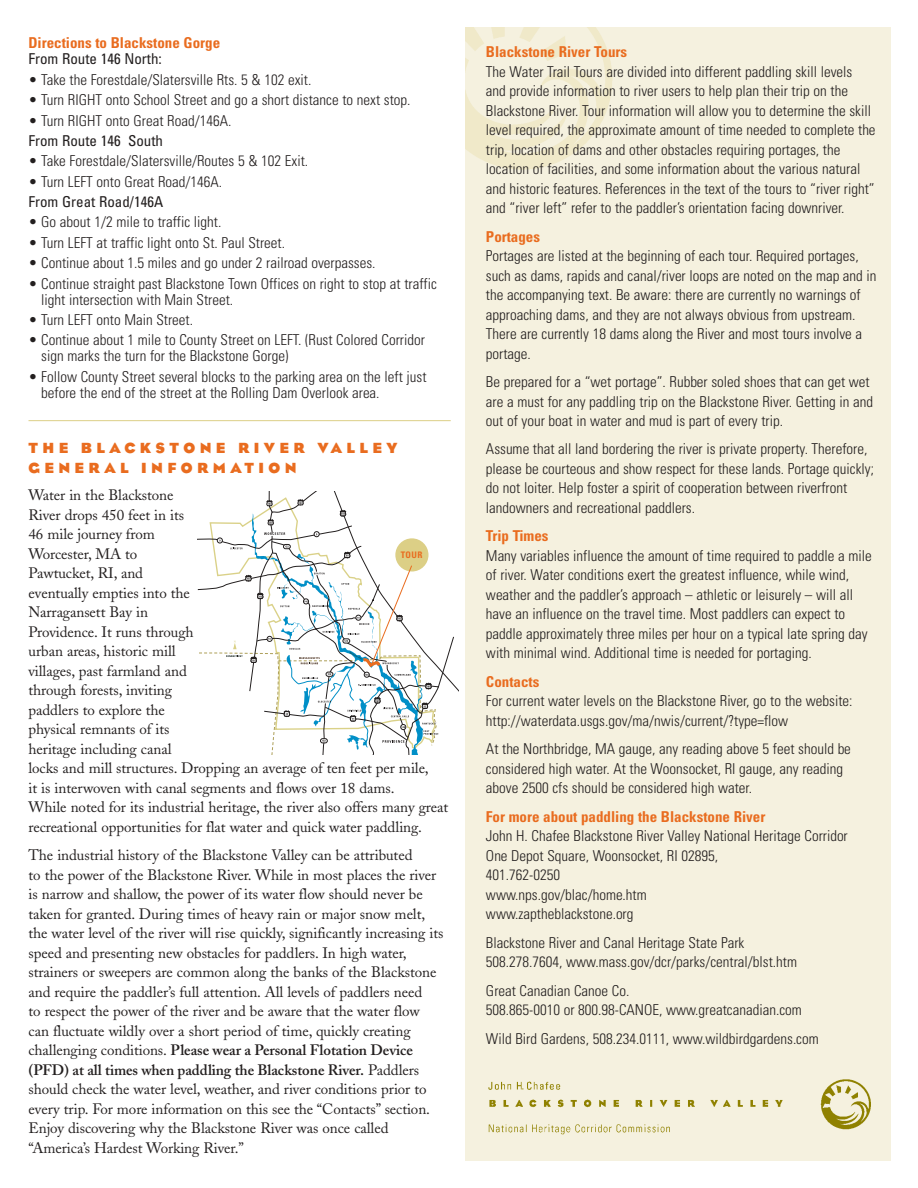
<style>
.page{position:relative;width:918px;height:1188px;background:#fff}
.page>*{position:absolute;margin:0;border:0;box-sizing:border-box;transform-origin:0 0}
.t1{font:300 condensed 15px/19.5px "Univers";color:#231f1f}
.t2{font:15px/19.5px "Adobe Caslon";letter-spacing:-.005em;color:#231f1f}
.t3{font:700 condensed 15px "Univers";color:#e96c1f}
.t4{font:condensed 15px "Univers";color:#231f1f}
.t5{font:700 15px/19.5px "Bureau Eagle";letter-spacing:.29em;color:#e96c1f}
.t6{font:700 condensed 9px "Univers";color:#e96c1f}
.s1{font-weight:600}
</style>
<div class="page">
<div style="left:466px;top:27px;width:425px;height:1134px;background:#f5f1df"></div>
<img style="left:466px;top:27px;width:147px;height:143px">
<img style="left:489px;top:1079px;width:382px;height:56px">
<hr style="left:28px;top:420px;width:423px;height:1px;background:#dccf86">
<svg style="left:197px;top:491px;width:261px;height:263px"></svg>
<p class="t3" style="left:28px;top:38px;width:193px">Directions to Blackstone Gorge</p>
<p class="t4" style="left:28px;top:54px;width:135px">From Route 146 North:</p>
<p class="t1" style="left:28px;top:71px;width:284px">• Take the Forestdale/Slatersville Rts. 5 &amp; 102 exit.</p>
<p class="t1" style="left:28px;top:92px;width:384px">• Turn RIGHT onto School Street and go a short distance to next stop.</p>
<p class="t1" style="left:28px;top:112px;width:204px">• Turn RIGHT onto Great Road/146A.</p>
<p class="t4" style="left:28px;top:135px;width:136px">From Route 146 South</p>
<p class="t1" style="left:28px;top:153px;width:281px">• Take Forestdale/Slatersville/Routes 5 &amp; 102 Exit.</p>
<p class="t1" style="left:28px;top:173px;width:195px">• Turn LEFT onto Great Road/146A.</p>
<p class="t4" style="left:28px;top:196px;width:136px">From Great Road/146A</p>
<p class="t1" style="left:28px;top:214px;width:194px">• Go about 1/2 mile to traffic light.</p>
<p class="t1" style="left:28px;top:234px;width:258px">• Turn LEFT at traffic light onto St. Paul Street.</p>
<p class="t1" style="left:28px;top:255px;width:349px">• Continue about 1.5 miles and go under 2 railroad overpasses.</p>
<p class="t1" style="left:41px;top:277px;width:397px;line-height:16px;text-indent:-13px">• Continue straight past Blackstone Town Offices on right to stop at traffic light intersection with Main Street.</p>
<p class="t1" style="left:28px;top:311px;width:166px">• Turn LEFT onto Main Street.</p>
<p class="t1" style="left:41px;top:334px;width:385px;line-height:16px;text-indent:-13px">• Continue about 1 mile to County Street on LEFT. (Rust Colored Corridor sign marks the turn for the Blackstone Gorge)</p>
<p class="t1" style="left:41px;top:370px;width:387px;line-height:16px;text-indent:-13px">• Follow County Street several blocks to the parking area on the left just before the end of the street at the Rolling Dam Overlook area.</p>
<p class="t5" style="left:28px;top:439px;width:370px">THE BLACKSTONE RIVER VALLEY<br>GENERAL INFORMATION</p>
<p class="t2" style="left:28px;top:487px;width:421px">Water in the Blackstone<br>River drops 450 feet in its<br>46 mile journey from<br>Worcester, MA to<br>Pawtucket, RI, and<br>eventually empties into the<br>Narragansett Bay in<br>Providence. It runs through<br>urban areas, historic mill<br>villages, past farmland and<br>through forests, inviting<br>paddlers to explore the<br>physical remnants of its<br>heritage including canal<br>locks and mill structures. Dropping an average of ten feet per mile,<br>it is interwoven with canal segments and flows over 18 dams.<br>While noted for its industrial heritage, the river also offers many great recreational opportunities for flat water and quick water paddling.</p>
<p class="t2" style="left:28px;top:847px;width:416px">The industrial history of the Blackstone Valley can be attributed<br>to the power of the Blackstone River. While in most places the river is narrow and shallow, the power of its water flow should never be taken for granted. During times of heavy rain or major snow melt, the water level of the river will rise quickly, significantly increasing its speed and presenting new obstacles for paddlers. In high water, strainers or sweepers are common along the banks of the Blackstone and require the paddler’s full attention. All levels of paddlers need<br>to respect the power of the river and be aware that the water flow can fluctuate wildly over a short period of time, quickly creating challenging conditions. <span class="s1">Please wear a Personal Flotation Device (PFD) at all times when paddling the Blackstone River.</span> Paddlers should check the water level, weather, and river conditions prior to every trip. For more information on this see the “Contacts” section.<br>Enjoy discovering why the Blackstone River was once called “America’s Hardest Working River.”</p>
<p class="t6" style="left:401px;top:552px;width:23px">TOUR</p>
<p class="t3" style="left:486px;top:46px;width:143px">Blackstone River Tours</p>
<p class="t1" style="left:486px;top:63px;width:391px">The Water Trail Tours are divided into different paddling skill levels and provide information to river users to help plan their trip on the Blackstone River. Tour information will allow you to determine the skill level required, the approximate amount of time needed to complete the trip, location of dams and other obstacles requiring portages, the location of facilities, and some information about the various natural and historic features. References in the text of the tours to “river right” and “river left” refer to the paddler’s orientation facing downriver.</p>
<p class="t3" style="left:486px;top:231px;width:56px">Portages</p>
<p class="t1" style="left:486px;top:248px;width:392px">Portages are listed at the beginning of each tour. Required portages, such as dams, rapids and canal/river loops are noted on the map and in the accompanying text. Be aware: there are currently no warnings of approaching dams, and they are not always obvious from upstream.<br>There are currently 18 dams along the River and most tours involve a portage.</p>
<p class="t1" style="left:486px;top:373px;width:389px">Be prepared for a “wet portage”. Rubber soled shoes that can get wet are a must for any paddling trip on the Blackstone River. Getting in and out of your boat in water and mud is part of every trip.</p>
<p class="t1" style="left:486px;top:441px;width:390px">Assume that all land bordering the river is private property. Therefore, please be courteous and show respect for these lands. Portage quickly; do not loiter. Help foster a spirit of cooperation between riverfront landowners and recreational paddlers.</p>
<p class="t3" style="left:486px;top:531px;width:64px">Trip Times</p>
<p class="t1" style="left:486px;top:547px;width:387px">Many variables influence the amount of time required to paddle a mile of river. Water conditions exert the greatest influence, while wind, weather and the paddler’s approach – athletic or leisurely – will all have an influence on the travel time. Most paddlers can expect to paddle approximately three miles per hour on a typical late spring day with minimal wind. Additional time is needed for portaging.</p>
<p class="t3" style="left:486px;top:676px;width:55px">Contacts</p>
<p class="t1" style="left:486px;top:693px;width:368px">For current water levels on the Blackstone River, go to the website: http://waterdata.usgs.gov/ma/nwis/current/?type=flow</p>
<p class="t1" style="left:486px;top:741px;width:366px">At the Northbridge, MA gauge, any reading above 5 feet should be considered high water. At the Woonsocket, RI gauge, any reading above 2500 cfs should be considered high water.</p>
<p class="t3" style="left:486px;top:811px;width:281px">For more about paddling the Blackstone River</p>
<p class="t1" style="left:486px;top:828px;width:363px">John H. Chafee Blackstone River Valley National Heritage Corridor One Depot Square, Woonsocket, RI 02895,<br>401.762-0250<br>www.nps.gov/blac/home.htm<br>www.zaptheblackstone.org</p>
<p class="t1" style="left:486px;top:934px;width:313px">Blackstone River and Canal Heritage State Park<br>508.278.7604, www.mass.gov/dcr/parks/central/blst.htm</p>
<p class="t1" style="left:486px;top:982px;width:317px">Great Canadian Canoe Co.<br>508.865-0010 or 800.98-CANOE, www.greatcanadian.com</p>
<p class="t1" style="left:486px;top:1030px;width:334px">Wild Bird Gardens, 508.234.0111, www.wildbirdgardens.com</p>
</div>
